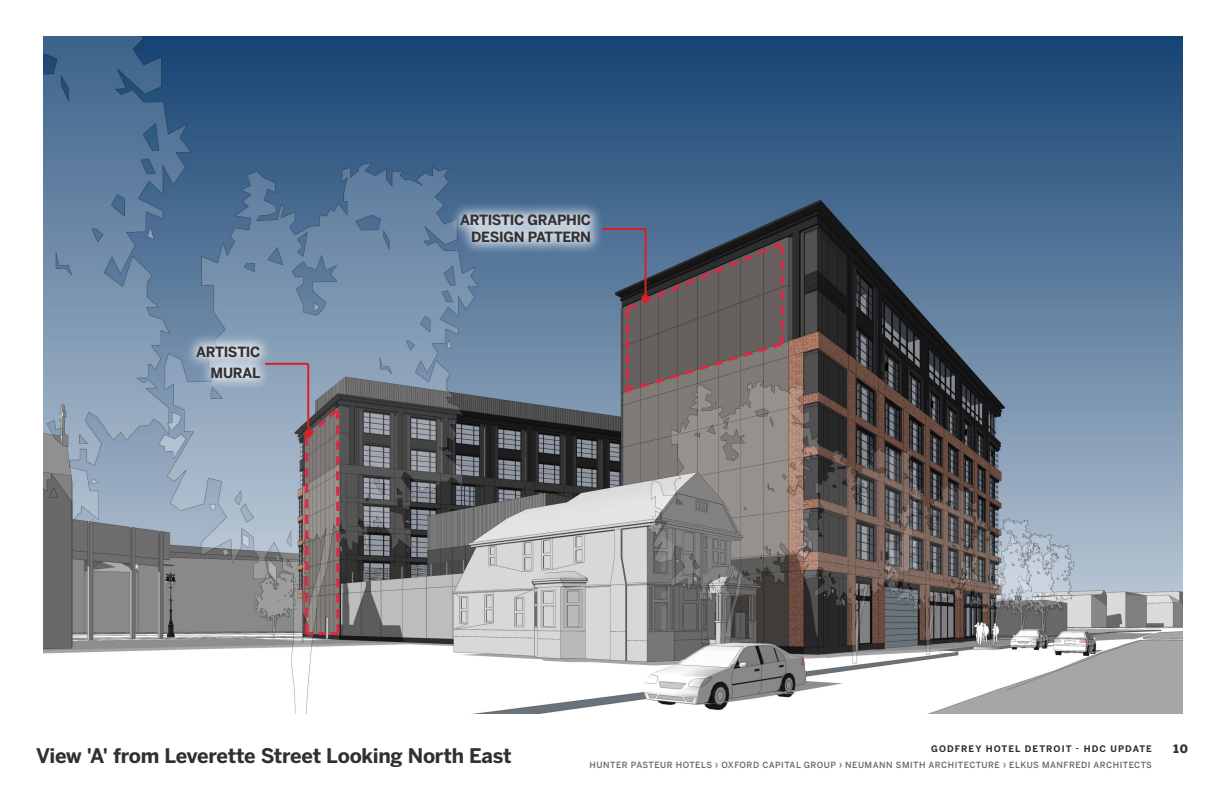
<style>
.page{position:relative;width:1224px;height:792px;background:#fff}
.page>*{position:absolute;margin:0;border:0;box-sizing:border-box;transform-origin:0 0}
.BODY_Heading_Footer{font:700 20px "Benton Sans";letter-spacing:-.015em;color:#312f30}
.t1{font:700 14px/16.8px "Benton Sans";letter-spacing:-.025em;color:#312f30;text-align:right}
.t2{font:900 11.5px "Benton Sans";color:#312f30}
.t3{font:700 9px "Benton Sans";letter-spacing:.12em;color:#312f30}
.t4{font:500 8.5px "Benton Sans";letter-spacing:.06em;color:#69676d}
</style>
<div class="page">
<img style="left:43px;top:36px;width:1140px;height:677px">
<svg style="left:622px;top:240px;width:164px;height:155px;background:#645d60"></svg>
<svg style="left:303px;top:406px;width:38px;height:230px;background:#876f70"></svg>
<div style="left:183px;top:333px;width:90px;height:59px;background:#fff;opacity:.75"></div>
<div style="left:448px;top:201px;width:156px;height:55px;background:#fff;opacity:.75"></div>
<hr style="left:307px;top:364px;width:2px;height:70px;background:#db1f25">
<div style="left:304px;top:430px;width:8px;height:8px;background:#db1f25;border-radius:50%"></div>
<hr style="left:645px;top:229px;width:2px;height:70px;background:#db1f25">
<div style="left:642px;top:295px;width:8px;height:8px;background:#db1f25;border-radius:50%"></div>
<hr style="left:265px;top:363px;width:43px;height:2px;background:#db1f25">
<hr style="left:602px;top:228px;width:44px;height:2px;background:#db1f25">
<p class="t1" style="left:196px;top:343px;width:66px">ARTISTIC</p>
<p class="t1" style="left:211px;top:365px;width:51px">MURAL</p>
<p class="t1" style="left:460px;top:212px;width:133px">ARTISTIC GRAPHIC<br>DESIGN PATTERN</p>
<p class="BODY_Heading_Footer" style="left:36px;top:743px;width:477px">View 'A' from Leverette Street Looking North East</p>
<p class="t3" style="left:931px;top:743px;width:222px">GODFREY HOTEL DETROIT - HDC UPDATE</p>
<h3 class="t2" style="left:1174px;top:741px;width:16px">10</h3>
<p class="t4" style="left:590px;top:759px;width:564px">HUNTER PASTEUR HOTELS › OXFORD CAPITAL GROUP › NEUMANN SMITH ARCHITECTURE › ELKUS MANFREDI ARCHITECTS</p>
</div>
